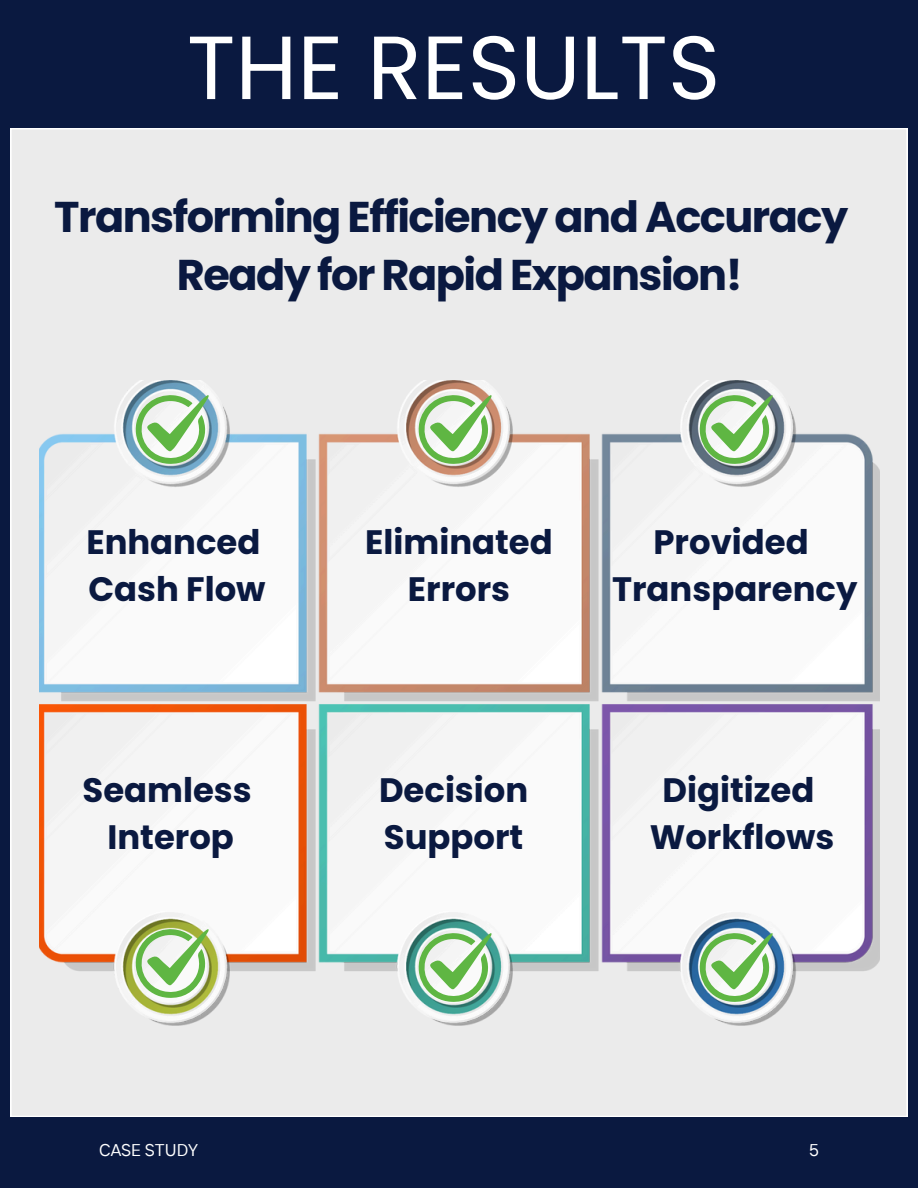
<style>
.page{position:relative;width:918px;height:1188px;background:#0a1940}
.page>*{position:absolute;margin:0;border:0;box-sizing:border-box;transform-origin:0 0}
.t1{font:89.55px "Poppins";color:#fff}
.t2{font:700 43.05px/57.3px "Poppins";letter-spacing:-.035em;color:#0a1940;text-align:center}
.t3{font:700 33.9px/46.5px "Poppins";color:#0a1940;text-align:center}
.t4{font:16.95px "TT Interphases";color:#fff}
</style>
<div class="page">
<div style="left:11px;top:128px;width:896px;height:989px;background:#ebebeb"></div>
<img style="left:39px;top:381px;width:840px;height:644px">
<svg style="left:133px;top:394px;width:76px;height:71px;background:#acd1ad"></svg>
<svg style="left:415px;top:394px;width:77px;height:71px;background:#b8cda1"></svg>
<svg style="left:697px;top:394px;width:76px;height:71px;background:#a9caa4"></svg>
<svg style="left:133px;top:928px;width:76px;height:71px;background:#b3d39b"></svg>
<svg style="left:415px;top:932px;width:77px;height:71px;background:#a5d0a7"></svg>
<svg style="left:697px;top:932px;width:76px;height:71px;background:#a3caa9"></svg>
<h1 class="t1" style="left:187px;top:5px;width:535px">THE RESULTS</h1>
<h2 class="t2" style="left:54px;top:188px;width:796px">Transforming Efficiency and Accuracy<br>Ready for Rapid Expansion!</h2>
<h3 class="t3" style="left:86px;top:519px;width:181px;text-align:left">Enhanced<br>Cash Flow</h3>
<p class="t3" style="left:365px;top:519px;width:189px">Eliminated<br>Errors</p>
<h3 class="t3" style="left:612px;top:519px;width:247px">Provided<br>Transparency</h3>
<p class="t3" style="left:83px;top:767px;width:171px">Seamless<br>Interop</p>
<h3 class="t3" style="left:379px;top:767px;width:151px;text-align:left">Decision<br>Support</h3>
<h3 class="t3" style="left:650px;top:767px;width:186px">Digitized<br>Workflows</h3>
<p class="t4" style="left:99px;top:1139px;width:101px">CASE STUDY</p>
<p class="t4" style="left:809px;top:1139px;width:11px">5</p>
</div>
